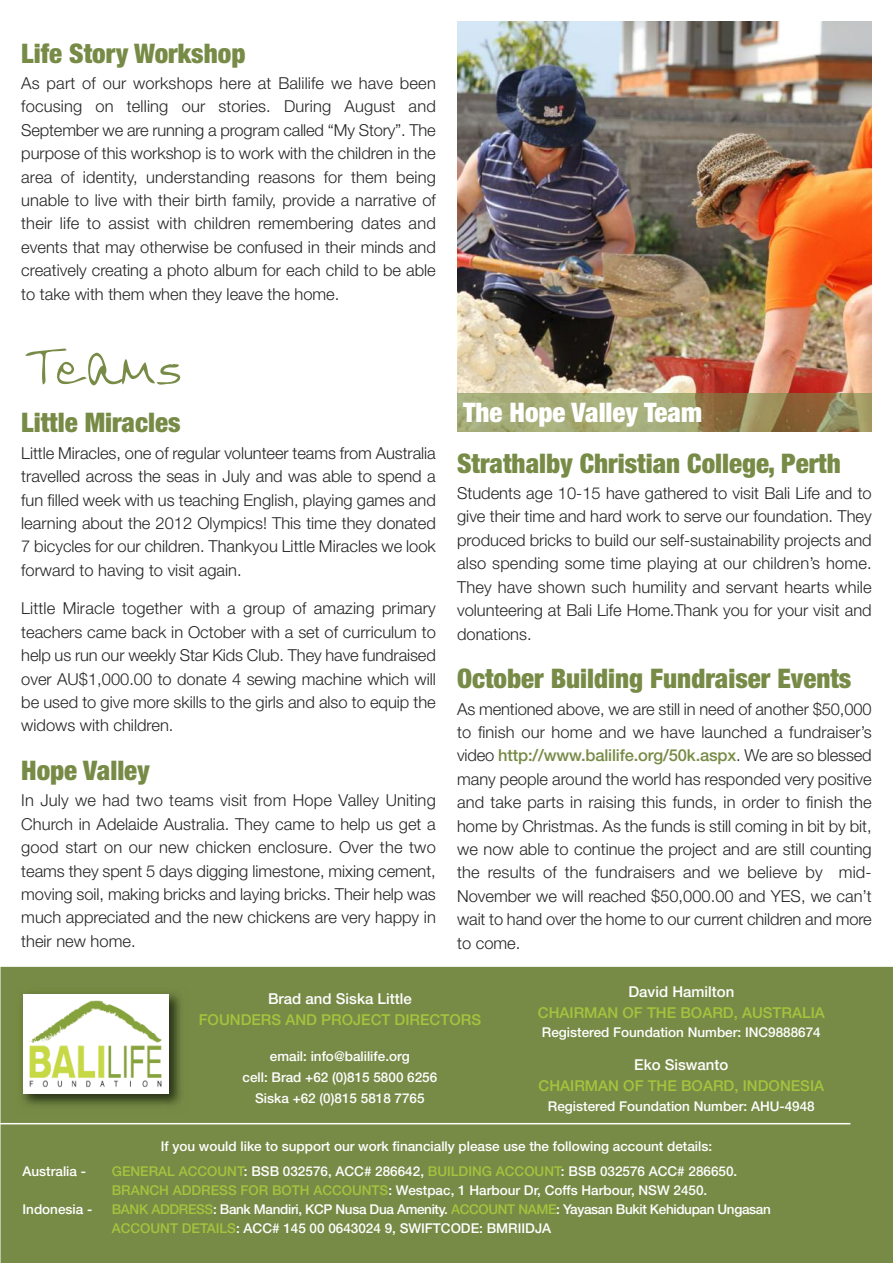
<style>
.page{position:relative;width:893px;height:1263px;background:#fff}
.page>*{position:absolute;margin:0;border:0;box-sizing:border-box;transform-origin:0 0}
.t1{font:54px "Phillip";color:#778b47}
.t2{font:900 condensed 27px "Helvetica Neue";color:#778b47}
.t3{font:900 condensed 27px "Helvetica Neue";color:#fff}
.t4{font:300 16.5px/23.4px "Helvetica Neue";color:#272627;text-align:justify}
.t5{font:500 15px "Helvetica Neue";color:#a4c43d}
.t6{font:500 15px "Helvetica Neue";color:#fff}
.t7{font:500 13.5px/21px "Helvetica Neue";color:#fff;text-align:center}
.t8{font:500 13.5px/18.9px "Helvetica Neue";letter-spacing:-.025em;color:#fff}
.s1{font-weight:500;color:#778b47}
.s2{color:#a4c43d}
</style>
<div class="page">
<div style="left:1px;top:967px;width:892px;height:296px;background:#778b47"></div>
<img style="left:16px;top:987px;width:173px;height:126px">
<div style="left:24px;top:994px;width:145px;height:100px;background:#fff"></div>
<img style="left:30px;top:1001px;width:132px;height:87px">
<hr style="left:0;top:1123px;width:850px;height:1px;background:#fff">
<img style="left:457px;top:21px;width:415px;height:372px">
<img style="left:457px;top:393px;width:415px;height:38px">
<h2 class="t2" style="left:21px;top:31px;width:226px">Life Story Workshop</h2>
<p class="t4" style="left:21px;top:70px;width:416px">As part of our workshops here at Balilife we have been focusing on telling our stories. During August and September we are running a program called “My Story”. The purpose of this workshop is to work with the children in the area of identity, understanding reasons for them being unable to live with their birth family, provide a narrative of their life to assist with children remembering dates and events that may otherwise be confused in their minds and creatively creating a photo album for each child to be able to take with them when they leave the home.</p>
<h1 class="t1" style="left:21px;top:330px;width:161px">Teams</h1>
<h2 class="t2" style="left:21px;top:401px;width:161px">Little Miracles</h2>
<p class="t4" style="left:21px;top:440px;width:416px">Little Miracles, one of regular volunteer teams from Australia travelled across the seas in July and was able to spend a fun filled week with us teaching English, playing games and learning about the 2012 Olympics! This time they donated 7 bicycles for our children. Thankyou Little Miracles we look forward to having to visit again.</p>
<p class="t4" style="left:21px;top:596px;width:416px">Little Miracle together with a group of amazing primary teachers came back in October with a set of curriculum to help us run our weekly Star Kids Club. They have fundraised over AU$1,000.00 to donate 4 sewing machine which will be used to give more skills to the girls and also to equip the widows with children.</p>
<h2 class="t2" style="left:21px;top:748px;width:130px">Hope Valley</h2>
<p class="t4" style="left:21px;top:788px;width:416px">In July we had two teams visit from Hope Valley Uniting Church in Adelaide Australia. They came to help us get a good start on our new chicken enclosure. Over the two teams they spent 5 days digging limestone, mixing cement, moving soil, making bricks and laying bricks. Their help was much appreciated and the new chickens are very happy in their new home.</p>
<h2 class="t3" style="left:463px;top:390px;width:241px">The Hope Valley Team</h2>
<h2 class="t2" style="left:457px;top:441px;width:385px">Strathalby Christian College, Perth</h2>
<p class="t4" style="left:457px;top:480px;width:416px">Students age 10-15 have gathered to visit Bali Life and to give their time and hard work to serve our foundation. They produced bricks to build our self-sustainability projects and also spending some time playing at our children’s home.<br>They have shown such humility and servant hearts while volunteering at Bali Life Home.Thank you for your visit and donations.</p>
<h2 class="t2" style="left:457px;top:656px;width:396px">October Building Fundraiser Events</h2>
<p class="t4" style="left:457px;top:696px;width:416px">As mentioned above, we are still in need of another $50,000 to finish our home and we have launched a fundraiser’s video <span class="s1">http://www.balilife.org/50k.aspx</span>. We are so blessed many people around the world has responded very positive and take parts in raising this funds, in order to finish the home by Christmas. As the funds is still coming in bit by bit, we now able to continue the project and are still counting the results of the fundraisers and we believe by mid-November we will reached $50,000.00 and YES, we can’t wait to hand over the home to our current children and more to come.</p>
<p class="t6" style="left:628px;top:979px;width:107px">David Hamilton</p>
<p class="t5" style="left:538px;top:1000px;width:289px">CHAIRMAN OF THE BOARD, AUSTRALIA</p>
<p class="t7" style="left:542px;top:1021px;width:280px">Registered Foundation Number: INC9888674</p>
<p class="t6" style="left:634px;top:1053px;width:96px">Eko Siswanto</p>
<p class="t5" style="left:538px;top:1074px;width:287px">CHAIRMAN OF THE BOARD, INDONESIA</p>
<p class="t7" style="left:548px;top:1095px;width:268px">Registered Foundation Number: AHU-4948</p>
<p class="t7" style="left:161px;top:1135px;width:553px">If you would like to support our work financially please use the following account details:</p>
<p class="t6" style="left:268px;top:987px;width:145px">Brad and Siska Little</p>
<p class="t5" style="left:199px;top:1008px;width:284px">FOUNDERS AND PROJECT DIRECTORS</p>
<p class="t7" style="left:243px;top:1045px;width:196px">email: info@balilife.org<br>cell: Brad +62 (0)815 5800 6256<br>Siska +62 (0)815 5818 7765</p>
<p class="t7" style="left:22px;top:1160px;width:65px">Australia -</p>
<p class="t7" style="left:112px;top:1161px;width:627px;line-height:18.9px;text-align:left"><span class="s2">GENERAL ACCOUNT</span>: BSB 032576, ACC# 286642, <span class="s2">BUILDING ACCOUNT</span>: BSB 032576 ACC# 286650.<br><span class="s2">BRANCH ADDRESS FOR BOTH ACCOUNTS</span>: Westpac, 1 Harbour Dr, Coffs Harbour, NSW 2450.</p>
<p class="t7" style="left:22px;top:1198px;width:71px">Indonesia -</p>
<p class="t8" style="left:112px;top:1199px;width:660px"><span class="s2">BANK ADDRESS</span>: Bank Mandiri, KCP Nusa Dua Amenity. <span class="s2">ACCOUNT NAME</span>: Yayasan Bukit Kehidupan Ungasan<br><span class="s2">ACCOUNT DETAILS</span>: ACC# 145 00 0643024 9, SWIFTCODE: BMRIIDJA</p>
</div>
